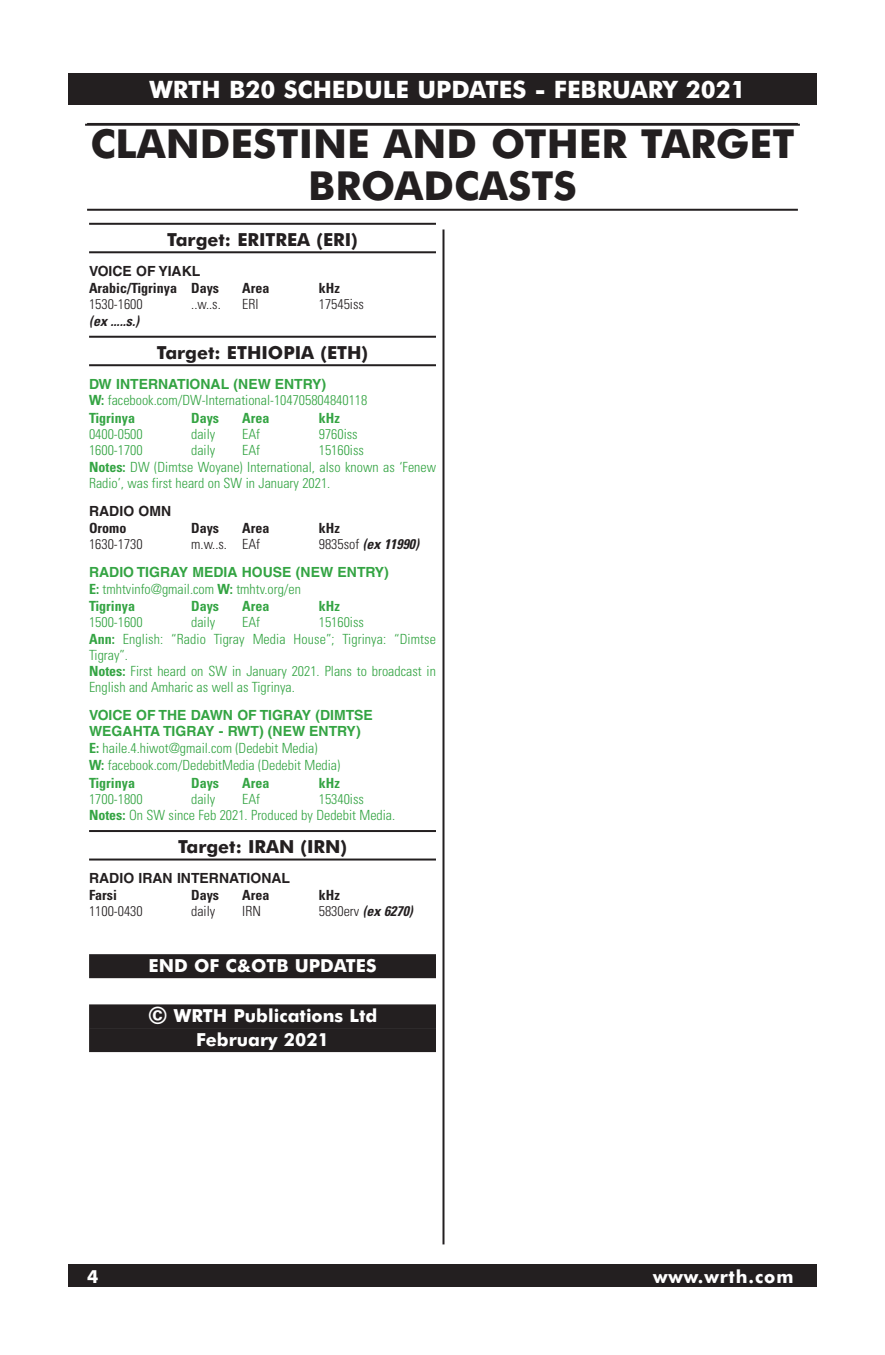
<style>
.page{position:relative;width:885px;height:1355px;background:#fff}
.page>*{position:absolute;margin:0;border:0;box-sizing:border-box;transform-origin:0 0}
.t1{font:700 40px/42px "Futura BT";color:#231f20;text-align:center}
.t2{font:700 24px "Futura BT";color:#fff}
.t3{font:700 18px "Futura BT";color:#231f20}
.t4{font:700 18px/23.6px "Futura BT";color:#fff;text-align:center}
.t5{font:700 18px "Futura BT";letter-spacing:.05em;color:#fff}
.t6{font:300 condensed 14px/16.2px "Univers";color:#34a443}
.t7{font:700 14px/16px "Helvetica";color:#34a443}
.t8{font:300 condensed 14px "Univers";color:#231f20}
.t9{font:700 condensed 14px "Univers";color:#231f20}
.t10{font:700 14px "Helvetica";color:#231f20}
.t11{font:italic 700 condensed 14px "Univers";color:#231f20}
.t12{font:700 condensed 14px "Univers";color:#34a443}
.s1{font-weight:700}
.s2{font-weight:300;font-style:normal}
.s3{font-size:24px}
</style>
<div class="page">
<div style="left:68px;top:1264px;width:748px;height:23px;background:#231f20"></div>
<div style="left:68px;top:74px;width:748px;height:31px;background:#231f20"></div>
<hr style="left:87px;top:123px;width:710px;height:2px;background:#231f20">
<hr style="left:87px;top:209px;width:710px;height:2px;background:#231f20">
<hr style="left:85px;top:124px;width:714px;height:2px;background:#231f20">
<hr style="left:89px;top:223px;width:347px;height:2px;background:#231f20">
<hr style="left:89px;top:251px;width:347px;height:2px;background:#231f20">
<hr style="left:89px;top:336px;width:347px;height:2px;background:#231f20">
<hr style="left:89px;top:364px;width:347px;height:2px;background:#231f20">
<hr style="left:89px;top:830px;width:347px;height:2px;background:#231f20">
<hr style="left:89px;top:859px;width:347px;height:2px;background:#231f20">
<div style="left:89px;top:954px;width:347px;height:24px;background:#231f20"></div>
<div style="left:89px;top:1004px;width:347px;height:24px;background:#231f20"></div>
<div style="left:89px;top:1028px;width:347px;height:24px;background:#231f20"></div>
<hr style="left:442px;top:229px;width:2px;height:1015px;background:#231f20">
<h2 class="t2" style="left:150px;top:75px;width:597px">WRTH B20 SCHEDULE UPDATES - FEBRUARY 2021</h2>
<h1 class="t1" style="left:90px;top:122px;width:705px">CLANDESTINE AND OTHER TARGET<br>BROADCASTS</h1>
<p class="t3" style="left:167px;top:229px;width:192px">Target: ERITREA (ERI)</p>
<p class="t10" style="left:89px;top:263px;width:113px">VOICE OF YIAKL</p>
<p class="t9" style="left:89px;top:280px;width:132px">Arabic/Tigrinya Days</p>
<p class="t9" style="left:242px;top:280px;width:29px">Area</p>
<p class="t9" style="left:319px;top:280px;width:22px">kHz</p>
<p class="t8" style="left:89px;top:296px;width:55px">1530-1600</p>
<p class="t8" style="left:191px;top:296px;width:31px">..w..s.</p>
<p class="t8" style="left:242px;top:296px;width:18px">ERI</p>
<p class="t8" style="left:319px;top:296px;width:47px">17545iss</p>
<p class="t11" style="left:89px;top:312px;width:52px">(ex .....s.)</p>
<p class="t3" style="left:157px;top:341px;width:213px">Target: ETHIOPIA (ETH)</p>
<p class="t7" style="left:89px;top:376px;width:239px">DW INTERNATIONAL (NEW ENTRY)</p>
<p class="t6" style="left:89px;top:391px;width:280px;line-height:17.6px"><span class="s1">W:</span> facebook.com/DW-International-104705804840118<br><span class="s1">Tigrinya</span></p>
<p class="t12" style="left:191px;top:409px;width:29px">Days</p>
<p class="t12" style="left:242px;top:409px;width:29px">Area</p>
<p class="t12" style="left:319px;top:409px;width:23px">kHz</p>
<p class="t6" style="left:89px;top:426px;width:55px">0400-0500</p>
<p class="t6" style="left:191px;top:426px;width:26px">daily</p>
<p class="t6" style="left:242px;top:426px;width:19px">EAf</p>
<p class="t6" style="left:319px;top:426px;width:40px">9760iss</p>
<p class="t6" style="left:89px;top:442px;width:55px">1600-1700</p>
<p class="t6" style="left:191px;top:442px;width:26px">daily</p>
<p class="t6" style="left:242px;top:442px;width:19px">EAf</p>
<p class="t6" style="left:89px;top:442px;width:348px;text-indent:230px">15160iss<br><span class="s1">Notes:</span> DW (Dimtse Woyane) International, also known as ‘Fenew<br>Radio’, was first heard on SW in January 2021.</p>
<p class="t10" style="left:89px;top:502px;width:84px">RADIO OMN</p>
<p class="t9" style="left:89px;top:519px;width:39px">Oromo</p>
<p class="t9" style="left:191px;top:519px;width:29px">Days</p>
<p class="t9" style="left:242px;top:519px;width:29px">Area</p>
<p class="t9" style="left:319px;top:519px;width:23px">kHz</p>
<p class="t8" style="left:89px;top:536px;width:55px">1630-1730</p>
<p class="t8" style="left:191px;top:536px;width:70px">m.w..s. EAf</p>
<p class="t11" style="left:319px;top:535px;width:102px"><span class="s2">9835sof</span> (ex 11990)</p>
<p class="t7" style="left:89px;top:564px;width:301px">RADIO TIGRAY MEDIA HOUSE (NEW ENTRY)</p>
<p class="t6" style="left:89px;top:580px;width:213px;line-height:17.2px"><span class="s1">E:</span> tmhtvinfo@gmail.com <span class="s1">W:</span> tmhtv.org/en<br><span class="s1">Tigrinya</span></p>
<p class="t12" style="left:191px;top:598px;width:29px">Days</p>
<p class="t12" style="left:242px;top:598px;width:29px">Area</p>
<p class="t12" style="left:319px;top:598px;width:23px">kHz</p>
<p class="t6" style="left:89px;top:614px;width:55px">1500-1600</p>
<p class="t6" style="left:191px;top:614px;width:26px">daily</p>
<p class="t6" style="left:242px;top:614px;width:19px">EAf</p>
<p class="t6" style="left:89px;top:614px;width:348px;text-indent:230px">15160iss<br><span class="s1">Ann:</span> English: “Radio Tigray Media House”; Tigrinya: “Dimtse Tigray”.<br><span class="s1">Notes:</span> First heard on SW in January 2021. Plans to broadcast in English and Amharic as well as Tigrinya.</p>
<p class="t7" style="left:89px;top:707px;width:285px">VOICE OF THE DAWN OF TIGRAY (DIMTSE<br>WEGAHTA TIGRAY - RWT) (NEW ENTRY)</p>
<p class="t6" style="left:89px;top:740px;width:252px;line-height:17.2px"><span class="s1">E:</span> haile.4.hiwot@gmail.com (Dedebit Media)<br><span class="s1">W:</span> facebook.com/DedebitMedia (Dedebit Media)<br><span class="s1">Tigrinya</span></p>
<p class="t12" style="left:191px;top:774px;width:29px">Days</p>
<p class="t12" style="left:242px;top:774px;width:29px">Area</p>
<p class="t12" style="left:319px;top:774px;width:23px">kHz</p>
<p class="t6" style="left:89px;top:790px;width:55px">1700-1800</p>
<p class="t6" style="left:191px;top:790px;width:26px">daily</p>
<p class="t6" style="left:242px;top:790px;width:19px">EAf</p>
<p class="t6" style="left:89px;top:790px;width:307px;text-indent:230px">15340iss<br><span class="s1">Notes:</span> On SW since Feb 2021. Produced by Dedebit Media.</p>
<p class="t3" style="left:178px;top:836px;width:170px">Target: IRAN (IRN)</p>
<p class="t10" style="left:89px;top:870px;width:202px">RADIO IRAN INTERNATIONAL</p>
<p class="t9" style="left:89px;top:887px;width:29px">Farsi</p>
<p class="t9" style="left:191px;top:887px;width:29px">Days</p>
<p class="t9" style="left:242px;top:887px;width:29px">Area</p>
<p class="t9" style="left:319px;top:887px;width:23px">kHz</p>
<p class="t8" style="left:89px;top:903px;width:55px">1100-0430</p>
<p class="t8" style="left:191px;top:903px;width:26px">daily</p>
<p class="t8" style="left:242px;top:903px;width:20px">IRN</p>
<p class="t11" style="left:319px;top:903px;width:95px"><span class="s2">5830erv</span> (ex 6270)</p>
<p class="t4" style="left:148px;top:954px;width:229px">END OF C&amp;OTB UPDATES</p>
<p class="t4" style="left:148px;top:1004px;width:231px"><span class="s3">©</span> WRTH Publications Ltd<br>February 2021</p>
<p class="t4" style="left:87px;top:1265px;width:13px">4</p>
<p class="t5" style="left:653px;top:1266px;width:142px">www.wrth.com</p>
</div>
